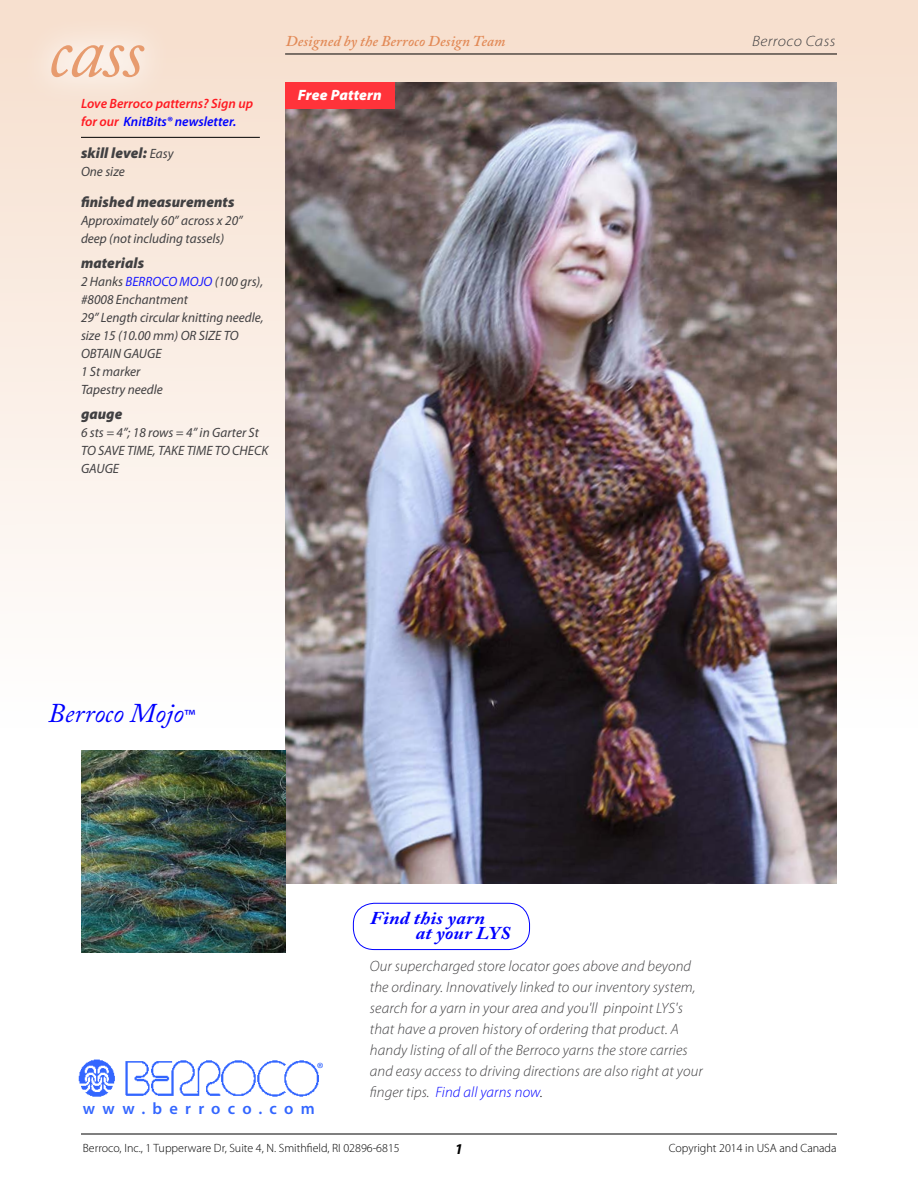
<style>
.page{position:relative;width:918px;height:1188px;background:#fff}
.page>*{position:absolute;margin:0;border:0;box-sizing:border-box;transform-origin:0 0}
.t1{font:italic 75px "Adobe Caslon Pro";color:#e79b6e}
.t2{font:italic 27px "Adobe Caslon Pro";color:#00f}
.t3{font:italic 700 18px/15.8px "Adobe Caslon Pro";letter-spacing:.01em;color:#00f;scale:1.1 1}
.t4{font:600 16.5px "Myriad Pro";letter-spacing:.44em;color:#36f}
.t5{font:16.5px "Myriad Pro";color:#36f}
.t6{font:italic 300 15px/21px "Myriad Pro";letter-spacing:.01em;color:#414042}
.t7{font:italic 900 15px "Myriad Pro";letter-spacing:.005em;color:#414042}
.t8{font:italic 600 15px "Adobe Caslon Pro";letter-spacing:.005em;color:#e28a57}
.t9{font:italic 900 15px "Myriad Pro";letter-spacing:.01em;color:#fff}
.t10{font:italic 300 15px "Myriad Pro";letter-spacing:.01em;color:#414042;scale:1.1 1}
.t11{font:italic 700 15px "Myriad Pro";color:#000}
.t12{font:italic 13.5px/18px "Myriad Pro";color:#414042}
.t13{font:italic 600 13.5px/18px "Myriad Pro";color:#ff1a22}
.t14{font:300 12px "Myriad Pro";color:#000}
.s1{color:#00f}
.s2{font-weight:400;font-size:13.5px}
.s3{color:#1a1aff}
.s4{font-family:"Myriad Pro";font-style:normal;font-size:18px}
.s5{color:#000}
</style>
<div class="page">
<img style="left:78px;top:1059px;width:241px;height:38px">
<div style="left:0;top:0;width:918px;height:728px;background:linear-gradient(to bottom,#f6ddcc,#fff)"></div>
<hr style="left:81px;top:1134px;width:756px;height:1px;background:#000">
<img style="left:285px;top:83px;width:552px;height:801px">
<div style="left:285px;top:83px;width:109px;height:26px;background:#ff333a"></div>
<hr style="left:285px;top:54px;width:552px;height:1px;background:#000">
<div style="left:21px;top:13px;width:153px;height:95px;background:#fff;opacity:.72"></div>
<hr style="left:81px;top:137px;width:179px;height:1px;background:#000">
<div style="left:353px;top:903px;width:177px;height:47px;border:1px solid #00f;border-radius:21px"></div>
<img style="left:81px;top:750px;width:204px;height:203px">
<h1 class="t1" style="left:48px;top:7px;width:97px">cass</h1>
<p class="t13" style="left:81px;top:95px;width:174px">Love Berroco patterns? Sign up for our <span class="s1">KnitBits® newsletter.</span></p>
<p class="t7" style="left:81px;top:144px;width:94px">skill level: <span class="s2">Easy</span></p>
<p class="t12" style="left:81px;top:163px;width:45px">One size</p>
<p class="t7" style="left:81px;top:194px;width:155px">finished measurements</p>
<p class="t12" style="left:81px;top:212px;width:163px">Approximately 60” across x 20” deep (not including tassels)</p>
<p class="t7" style="left:81px;top:255px;width:65px">materials</p>
<p class="t12" style="left:81px;top:273px;width:184px">2 Hanks <span class="s3">BERROCO MOJO</span> (100 grs), #8008 Enchantment<br>29” Length circular knitting needle, size 15 (10.00 mm) OR SIZE TO<br>OBTAIN GAUGE<br>1 St marker<br>Tapestry needle</p>
<p class="t7" style="left:81px;top:405px;width:43px">gauge</p>
<p class="t12" style="left:81px;top:424px;width:189px">6 sts = 4”; 18 rows = 4” in Garter St<br>TO SAVE TIME, TAKE TIME TO CHECK<br>GAUGE</p>
<p class="t8" style="left:286px;top:32px;width:221px">Designed by the Berroco Design Team</p>
<p class="t9" style="left:298px;top:87px;width:86px">Free Pattern</p>
<h2 class="t2" style="left:48px;top:697px;width:149px">Berroco Mojo<span class="s4">™</span></h2>
<p class="t3" style="left:416px;top:910px;width:88px;text-indent:-46px">Find this yarn<br>at your LYS</p>
<p class="t10" style="left:752px;top:33px;width:77px">Berroco Cass</p>
<p class="t6" style="left:370px;top:956px;width:334px">Our supercharged store locator goes above and beyond the ordinary. Innovatively linked to our inventory system, search for a yarn in your area and you'll pinpoint LYS's that have a proven history of ordering that product. A handy listing of all of the Berroco yarns the store carries and easy access to driving directions are also right at your finger tips. <span class="s1">Find all yarns now</span><span class="s5">.</span></p>
<p class="t5" style="left:317px;top:1060px;width:8px">®</p>
<p class="t4" style="left:83px;top:1099px;width:234px">www.berroco.com</p>
<p class="t14" style="left:83px;top:1141px;width:318px">Berroco, Inc., 1 Tupperware Dr, Suite 4, N. Smithfield, RI 02896-6815</p>
<p class="t11" style="left:455px;top:1141px;width:10px">1</p>
<p class="t14" style="left:669px;top:1141px;width:169px">Copyright 2014 in USA and Canada</p>
</div>
